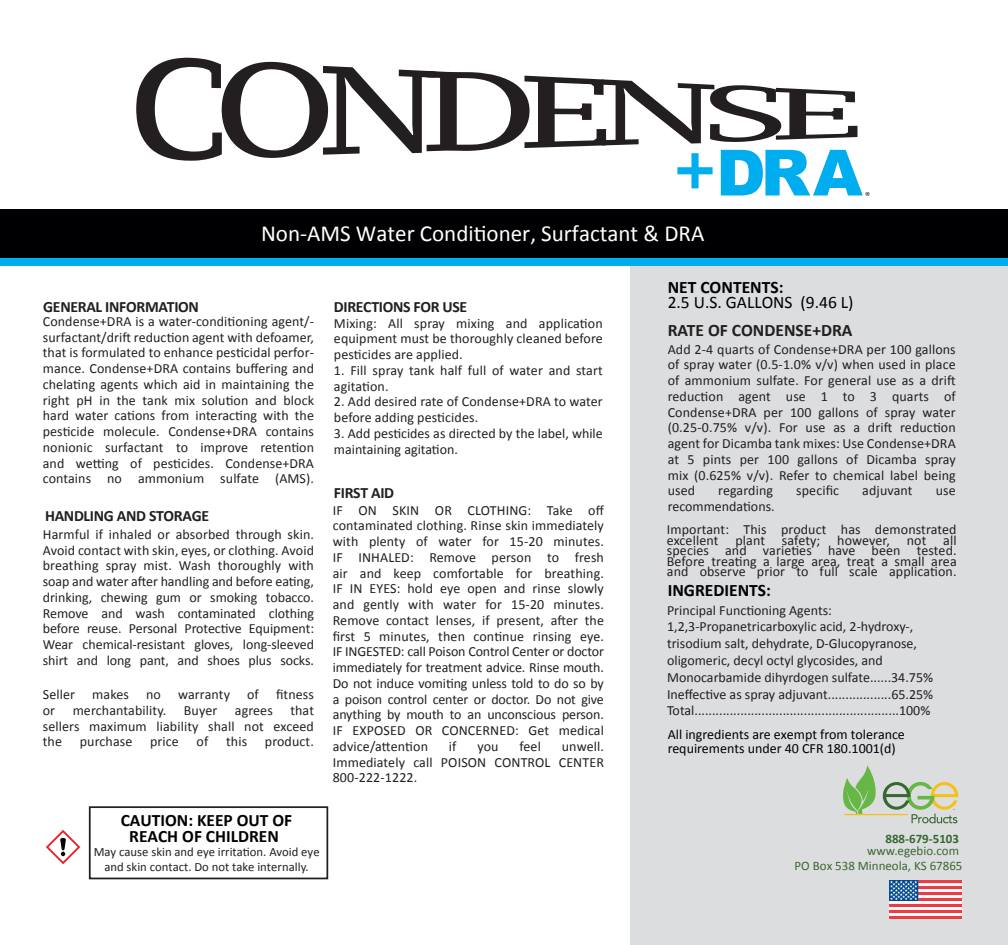
<style>
.page{position:relative;width:1008px;height:945px;background:#fff}
.page>*{position:absolute;margin:0;border:0;box-sizing:border-box;transform-origin:0 0}
.t1{font:900 63.7px "Arial";color:#00aeef}
.t2{font:23.1px "Calibri";color:#fff}
.t3{font:700 17.5px/15.8px "Calibri";color:#000002;text-align:center}
.t4{font:17.5px "Calibri";color:#000002}
.t5{font:700 17.5px "Calibri";color:#231f20}
.t6{font:700 15.75px "Calibri";letter-spacing:-.02em;color:#231f20}
.t7{font:14px/15.8px "Calibri";color:#231f20;text-align:justify}
.t8{font:14px/14px "Calibri";color:#000002}
.t9{font:12.95px/15px "Calibri";color:#386832;text-align:right}
.t10{font:700 12.95px "Calibri";color:#386832}
.t11{font:12.6px/14.2px "Calibri";color:#231f20;text-align:center}
.t12{font:11.72px "Myriad Pro";color:#231f20}
.s1{font-family:"Krungthep";font-weight:400;font-size:84.7px}
</style>
<div class="page">
<div style="left:630px;top:266px;width:378px;height:679px;background:#dcdddf"></div>
<div style="left:0;top:209px;width:1008px;height:53px;background:#000002"></div>
<div style="left:0;top:258px;width:1008px;height:8px;background:#00aeef"></div>
<div style="left:89px;top:806px;width:239px;height:73px;border:2px solid #231f20"></div>
<svg style="left:46px;top:830px;width:34px;height:34px"></svg>
<svg style="left:843px;top:765px;width:115px;height:58px"></svg>
<hr style="left:844px;top:814px;width:64px;height:1px;background:#f6c114">
<img style="left:890px;top:881px;width:72px;height:38px">
<svg style="left:136px;top:58px;width:721px;height:103px"></svg>
<h1 class="t1" style="left:670px;top:127px;width:194px"><span class="s1">+</span>DRA</h1>
<p class="t12" style="left:865px;top:189px;width:6px">®</p>
<p class="t6" style="left:43px;top:296px;width:157px">GENERAL INFORMATION</p>
<h2 class="t2" style="left:261px;top:219px;width:445px">Non-AMS Water Conditioner, Surfactant &amp; DRA</h2>
<p class="t6" style="left:334px;top:296px;width:135px">DIRECTIONS FOR USE</p>
<p class="t3" style="left:668px;top:278px;width:117px">NET CONTENTS:</p>
<p class="t4" style="left:668px;top:292px;width:187px">2.5 U.S. GALLONS (9.46 L)</p>
<p class="t7" style="left:43px;top:313px;width:273px">Condense+DRA is a water-conditioning agent/- surfactant/drift reduction agent with defoamer, that is formulated to enhance pesticidal perfor&shy;mance. Condense+DRA contains buffering and chelating agents which aid in maintaining the right pH in the tank mix solution and block hard water cations from interacting with the pesticide molecule. Condense+DRA contains nonionic surfactant to improve retention and wetting of pesticides. Condense+DRA contains no ammonium sulfate (AMS).</p>
<p class="t6" style="left:45px;top:505px;width:166px">HANDLING AND STORAGE</p>
<p class="t7" style="left:43px;top:526px;width:273px">Harmful if inhaled or absorbed through skin.<br>Avoid contact with skin, eyes, or clothing. Avoid breathing spray mist. Wash thoroughly with soap and water after handling and before eating, drinking, chewing gum or smoking tobacco.<br>Remove and wash contaminated clothing before reuse. Personal Protective Equipment:<br>Wear chemical-resistant gloves, long-sleeved shirt and long pant, and shoes plus socks.</p>
<p class="t7" style="left:43px;top:686px;width:273px">Seller makes no warranty of fitness or merchantability. Buyer agrees that sellers maximum liability shall not exceed the</p>
<p class="t7" style="left:80px;top:733px;width:54px">purchase</p>
<p class="t7" style="left:150px;top:733px;width:30px">price</p>
<p class="t7" style="left:197px;top:733px;width:13px">of</p>
<p class="t7" style="left:226px;top:733px;width:23px">this</p>
<p class="t7" style="left:265px;top:733px;width:51px">product.</p>
<p class="t3" style="left:121px;top:812px;width:173px">CAUTION: KEEP OUT OF<br>REACH OF CHILDREN</p>
<p class="t11" style="left:94px;top:844px;width:227px">May cause skin and eye irritation. Avoid eye and skin contact. Do not take internally.</p>
<p class="t7" style="left:334px;top:314px;width:270px">Mixing: All spray mixing and application equipment must be thoroughly cleaned before pesticides are applied.</p>
<p class="t7" style="left:334px;top:362px;width:270px">1. Fill spray tank half full of water and start agitation.</p>
<p class="t7" style="left:334px;top:393px;width:270px">2. Add desired rate of Condense+DRA to water before adding pesticides.</p>
<p class="t7" style="left:334px;top:425px;width:270px">3. Add pesticides as directed by the label, while maintaining agitation.</p>
<p class="t6" style="left:334px;top:482px;width:62px">FIRST AID</p>
<p class="t7" style="left:333px;top:502px;width:273px">IF ON SKIN OR CLOTHING: Take off contaminated clothing. Rinse skin immediately with plenty of water for 15-20 minutes.<br>IF INHALED: Remove person to fresh air and keep comfortable for breathing.<br>IF IN EYES: hold eye open and rinse slowly and gently with water for 15-20 minutes.<br>Remove contact lenses, if present, after the first 5 minutes, then continue rinsing eye.<br>IF INGESTED: call Poison Control Center or doctor immediately for treatment advice. Rinse mouth.<br>Do not induce vomiting unless told to do so by a poison control center or doctor. Do not give anything by mouth to an unconscious person.<br>IF EXPOSED OR CONCERNED: Get medical advice/attention</p>
<p class="t7" style="left:449px;top:738px;width:9px">if</p>
<p class="t7" style="left:477px;top:738px;width:23px">you</p>
<p class="t7" style="left:519px;top:738px;width:23px">feel</p>
<p class="t7" style="left:333px;top:738px;width:273px;text-indent:229px">unwell.<br>Immediately call POISON CONTROL CENTER 800-222-1222.</p>
<p class="t5" style="left:668px;top:318px;width:186px">RATE OF CONDENSE+DRA</p>
<p class="t7" style="left:668px;top:340px;width:290px">Add 2-4 quarts of Condense+DRA per 100 gallons of spray water (0.5-1.0% v/v) when used in place of ammonium sulfate. For general use as a drift reduction agent use 1 to 3 quarts of Condense+DRA per 100 gallons of spray water (0.25-0.75% v/v). For use as a drift reduction agent for Dicamba tank mixes: Use Condense+DRA at 5 pints per 100 gallons of Dicamba spray mix (0.625% v/v). Refer to chemical label being used</p>
<p class="t7" style="left:718px;top:482px;width:56px">regarding</p>
<p class="t7" style="left:796px;top:482px;width:45px">specific</p>
<p class="t7" style="left:862px;top:482px;width:52px">adjuvant</p>
<p class="t7" style="left:936px;top:482px;width:22px">use</p>
<p class="t7" style="left:668px;top:498px;width:108px">recommendations.</p>
<p class="t7" style="left:667px;top:524px;width:291px;line-height:10.5px">Important: This product has demonstrated excellent plant safety; however, not all species and varieties have been tested.<br>Before treating a large area, treat a small area and observe prior to full scale application.</p>
<p class="t3" style="left:668px;top:582px;width:105px">INGREDIENTS:</p>
<p class="t7" style="left:667px;top:601px;width:268px;line-height:16.8px;text-align:left">Principal Functioning Agents:<br>1,2,3-Propanetricarboxylic acid, 2-hydroxy-, trisodium salt, dehydrate, D-Glucopyranose, oligomeric, decyl octyl glycosides, and Monocarbamide dihyrdogen sulfate......34.75% Ineffective as spray adjuvant..................65.25% Total..........................................................100%</p>
<p class="t8" style="left:668px;top:727px;width:239px">All ingredients are exempt from tolerance requirements under 40 CFR 180.1001(d)</p>
<p class="t10" style="left:885px;top:830px;width:75px">888-679-5103</p>
<p class="t9" style="left:795px;top:843px;width:169px">www.egebio.com<br>PO Box 538 Minneola, KS 67865</p>
</div>
